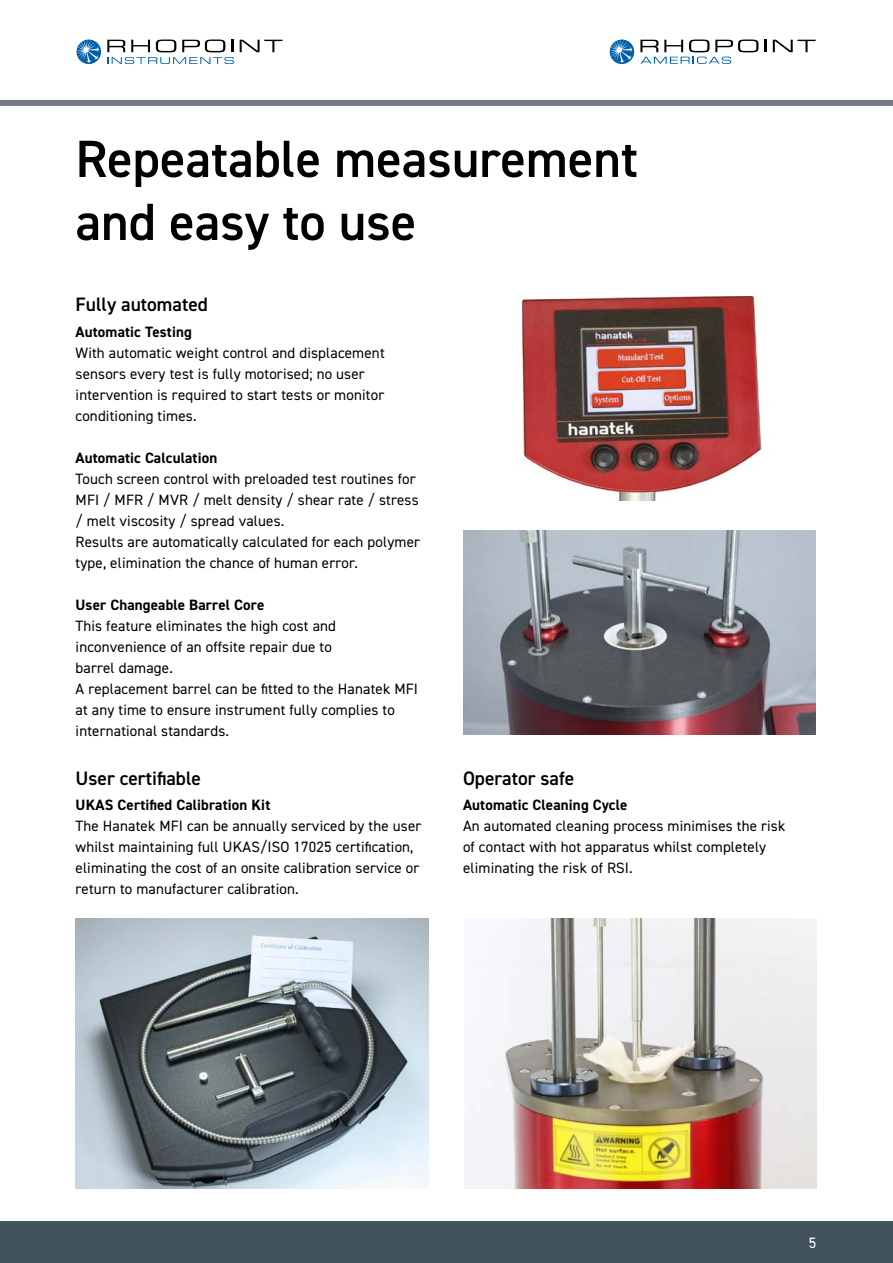
<style>
.page{position:relative;width:893px;height:1263px;background:#fff}
.page>*{position:absolute;margin:0;border:0;box-sizing:border-box;transform-origin:0 0}
.t1{font:600 52.5px/63px "DIN2014";color:#000}
.t2{font:600 19.5px "DIN2014";color:#000}
.t3{font:15px/21px "DIN2014";letter-spacing:.01em;color:#000}
.t4{font:700 15px "DIN2014";letter-spacing:.01em;color:#000}
.t5{font:15px "DIN2014";color:#fff}
</style>
<div class="page">
<div style="left:0;top:100px;width:893px;height:6px;background:#747b83"></div>
<div style="left:0;top:1221px;width:893px;height:42px;background:#42525c"></div>
<svg style="left:240px;top:40px;width:42px;height:12px"></svg>
<svg style="left:107px;top:40px;width:127px;height:24px"></svg>
<svg style="left:77px;top:40px;width:24px;height:24px"></svg>
<svg style="left:77px;top:40px;width:22px;height:23px"></svg>
<svg style="left:764px;top:40px;width:2px;height:12px"></svg>
<svg style="left:773px;top:40px;width:43px;height:12px"></svg>
<svg style="left:610px;top:40px;width:24px;height:24px"></svg>
<svg style="left:610px;top:40px;width:22px;height:23px"></svg>
<svg style="left:640px;top:40px;width:118px;height:24px"></svg>
<img style="left:465px;top:918px;width:351px;height:270px">
<img style="left:464px;top:531px;width:351px;height:204px">
<img style="left:76px;top:918px;width:352px;height:270px">
<img style="left:521px;top:296px;width:241px;height:204px">
<h1 class="t1" style="left:75px;top:129px;width:564px">Repeatable measurement and easy to use</h1>
<h2 class="t2" style="left:76px;top:296px;width:134px">Fully automated</h2>
<p class="t4" style="left:76px;top:324px;width:118px">Automatic Testing</p>
<p class="t3" style="left:76px;top:342px;width:311px">With automatic weight control and displacement sensors every test is fully motorised; no user intervention is required to start tests or monitor conditioning times.</p>
<p class="t4" style="left:76px;top:450px;width:143px">Automatic Calculation</p>
<p class="t3" style="left:76px;top:468px;width:346px">Touch screen control with preloaded test routines for MFI / MFR / MVR / melt density / shear rate / stress / melt viscosity / spread values.<br>Results are automatically calculated for each polymer type, elimination the chance of human error.</p>
<p class="t4" style="left:76px;top:597px;width:190px">User Changeable Barrel Core</p>
<p class="t3" style="left:76px;top:615px;width:344px">This feature eliminates the high cost and inconvenience of an offsite repair due to<br>barrel damage.<br>A replacement barrel can be fitted to the Hanatek MFI at any time to ensure instrument fully complies to international standards.</p>
<h2 class="t2" style="left:76px;top:769px;width:127px">User certifiable</h2>
<p class="t4" style="left:76px;top:798px;width:196px">UKAS Certified Calibration Kit</p>
<p class="t3" style="left:76px;top:816px;width:347px">The Hanatek MFI can be annually serviced by the user whilst maintaining full UKAS/ISO 17025 certification, eliminating the cost of an onsite calibration service or return to manufacturer calibration.</p>
<h2 class="t2" style="left:463px;top:769px;width:113px">Operator safe</h2>
<p class="t4" style="left:463px;top:798px;width:166px">Automatic Cleaning Cycle</p>
<p class="t3" style="left:463px;top:816px;width:324px">An automated cleaning process minimises the risk of contact with hot apparatus whilst completely eliminating the risk of RSI.</p>
<p class="t5" style="left:809px;top:1236px;width:9px">5</p>
</div>
